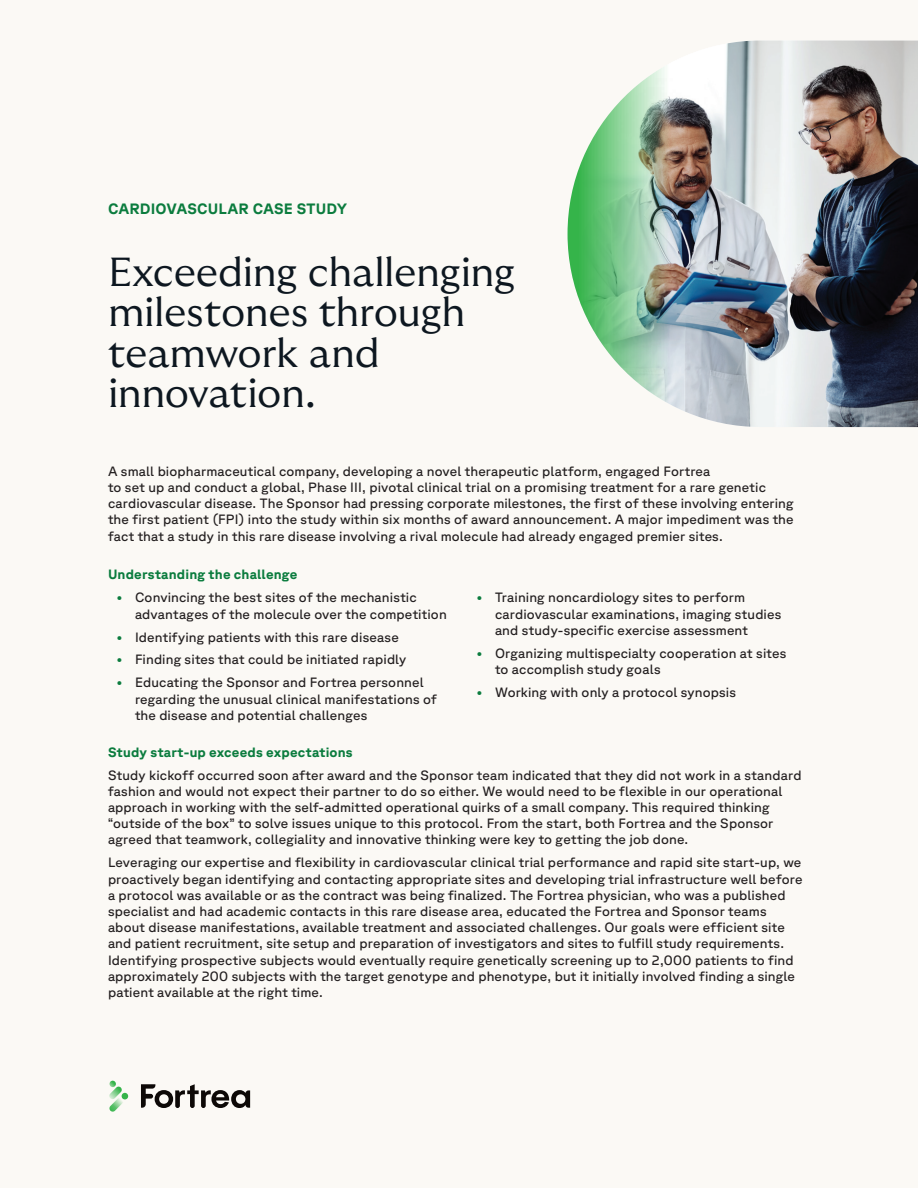
<style>
.page{position:relative;width:918px;height:1188px;background:#fbf9f5}
.page>*{position:absolute;margin:0;border:0;box-sizing:border-box;transform-origin:0 0}
.Headline{font:300 40.5px/40.5px "GT Ultra Median";letter-spacing:-.01em;color:#0d1720}
.Category_Descriptor{font:700 15px "GT Planar";letter-spacing:.01em;color:#0b7c3e}
.Body_Copy{font:13.5px/16.2px "GT Planar";letter-spacing:.01em;color:#231f20}
.Body_Header_-_Forest{font:700 13.5px "GT Planar";letter-spacing:.015em;color:#0b7c3e}
.s1{font-size:15px;color:#0b7c3e}
</style>
<div class="page">
<svg style="left:141px;top:1084px;width:109px;height:24px"></svg>
<svg style="left:109px;top:1081px;width:20px;height:31px"></svg>
<img style="left:568px;top:40px;width:350px;height:387px">
<p class="Category_Descriptor" style="left:108px;top:199px;width:241px">CARDIOVASCULAR CASE STUDY</p>
<p class="Headline" style="left:108px;top:252px;width:409px">Exceeding challenging milestones through teamwork and innovation.</p>
<p class="Body_Copy" style="left:108px;top:463px;width:687px">A small biopharmaceutical company, developing a novel therapeutic platform, engaged Fortrea<br>to set up and conduct a global, Phase III, pivotal clinical trial on a promising treatment for a rare genetic cardiovascular disease. The Sponsor had pressing corporate milestones, the first of these involving entering the first patient (FPI) into the study within six months of award announcement. A major impediment was the fact that a study in this rare disease involving a rival molecule had already engaged premier sites.</p>
<p class="Body_Header_-_Forest" style="left:108px;top:567px;width:191px">Understanding the challenge</p>
<p class="Body_Copy" style="left:135px;top:589px;width:313px;text-indent:-18px"><span class="s1">•</span> Convincing the best sites of the mechanistic advantages of the molecule over the competition</p>
<p class="Body_Copy" style="left:117px;top:628px;width:283px"><span class="s1">•</span> Identifying patients with this rare disease</p>
<p class="Body_Copy" style="left:117px;top:651px;width:291px"><span class="s1">•</span> Finding sites that could be initiated rapidly</p>
<p class="Body_Copy" style="left:135px;top:674px;width:303px;text-indent:-18px"><span class="s1">•</span> Educating the Sponsor and Fortrea personnel regarding the unusual clinical manifestations of the disease and potential challenges</p>
<p class="Body_Copy" style="left:495px;top:589px;width:288px;text-indent:-18px"><span class="s1">•</span> Training noncardiology sites to perform cardiovascular examinations, imaging studies and study-specific exercise assessment</p>
<p class="Body_Copy" style="left:495px;top:645px;width:293px;text-indent:-18px"><span class="s1">•</span> Organizing multispecialty cooperation at sites to accomplish study goals</p>
<p class="Body_Copy" style="left:477px;top:684px;width:261px"><span class="s1">•</span> Working with only a protocol synopsis</p>
<p class="Body_Header_-_Forest" style="left:108px;top:744px;width:246px">Study start-up exceeds expectations</p>
<p class="Body_Copy" style="left:108px;top:767px;width:695px">Study kickoff occurred soon after award and the Sponsor team indicated that they did not work in a standard fashion and would not expect their partner to do so either. We would need to be flexible in our operational approach in working with the self-admitted operational quirks of a small company. This required thinking “outside of the box” to solve issues unique to this protocol. From the start, both Fortrea and the Sponsor agreed that teamwork, collegiality and innovative thinking were key to getting the job done.</p>
<p class="Body_Copy" style="left:108px;top:854px;width:696px">Leveraging our expertise and flexibility in cardiovascular clinical trial performance and rapid site start-up, we proactively began identifying and contacting appropriate sites and developing trial infrastructure well before a protocol was available or as the contract was being finalized. The Fortrea physician, who was a published specialist and had academic contacts in this rare disease area, educated the Fortrea and Sponsor teams about disease manifestations, available treatment and associated challenges. Our goals were efficient site and patient recruitment, site setup and preparation of investigators and sites to fulfill study requirements.<br>Identifying prospective subjects would eventually require genetically screening up to 2,000 patients to find approximately 200 subjects with the target genotype and phenotype, but it initially involved finding a single patient available at the right time.</p>
</div>
